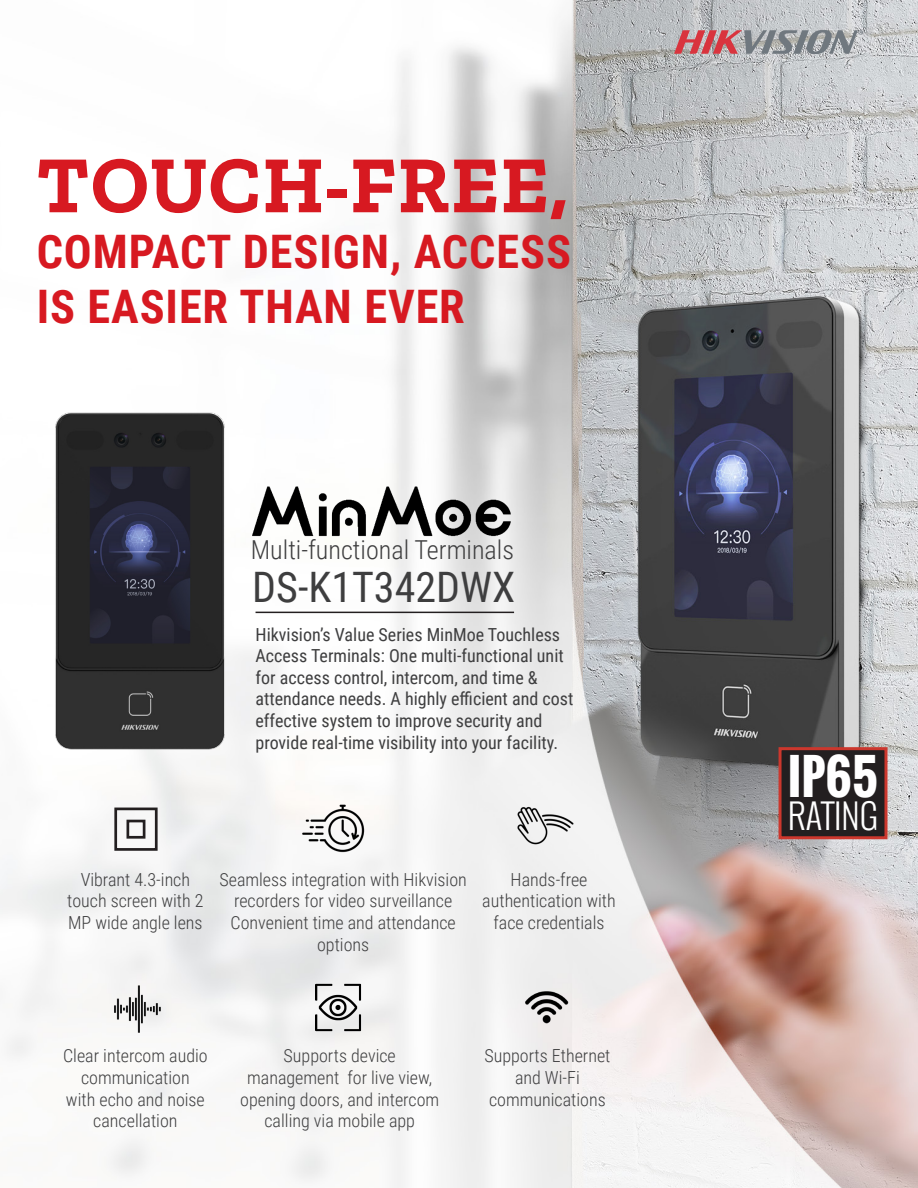
<style>
.page{position:relative;width:918px;height:1188px;background:#fff}
.page>*{position:absolute;margin:0;border:0;box-sizing:border-box;transform-origin:0 0}
.t1{font:700 81px "Zilla Slab";letter-spacing:.02em;color:#d71921}
.t2{font:700 47.25px "Oswald";color:#fff}
.t3{font:700 46.2px "Roboto Condensed";letter-spacing:.02em;color:#d71921}
.t4{font:42px "Roboto Condensed";color:#3e3e3f}
.t5{font:300 34.5px "Oswald";color:#fff}
.t6{font:300 26.1px "Roboto Condensed";color:#3e3e3f}
.t7{font:300 18px/21.6px "Roboto Condensed";color:#3e3e3f;text-align:center}
.t8{font:18px/21.6px "Roboto Condensed";color:#3e3e3f}
</style>
<div class="page">
<img style="left:0;top:0;width:918px;height:1188px">
<div style="left:780px;top:749px;width:106px;height:89px;background:#231f20"></div>
<div style="left:779px;top:747px;width:108px;height:92px;border:3px solid #cc372d"></div>
<img style="left:512px;top:801px;width:68px;height:48px">
<img style="left:522px;top:988px;width:50px;height:36px">
<img style="left:103px;top:981px;width:66px;height:54px">
<img style="left:301px;top:783px;width:70px;height:81px">
<img style="left:311px;top:980px;width:54px;height:55px">
<img style="left:27px;top:389px;width:225px;height:378px">
<div style="left:114px;top:808px;width:44px;height:43px;border:3px solid #231f20"></div>
<div style="left:127px;top:820px;width:18px;height:19px;border:3px solid #231f20"></div>
<img style="left:248px;top:466px;width:268px;height:82px">
<hr style="left:256px;top:612px;width:258px;height:1px;background:#231f20">
<svg style="left:674px;top:30px;width:189px;height:24px;background:#aa8f93"></svg>
<p class="t1" style="left:37px;top:139px;width:533px">TOUCH-FREE,</p>
<p class="t3" style="left:37px;top:219px;width:536px">COMPACT DESIGN, ACCESS</p>
<p class="t3" style="left:37px;top:274px;width:430px">IS EASIER THAN EVER</p>
<p class="t6" style="left:251px;top:531px;width:265px">Multi-functional Terminals</p>
<p class="t4" style="left:252px;top:557px;width:265px">DS-K1T342DWX</p>
<p class="t8" style="left:256px;top:623px;width:319px">Hikvision’s Value Series MinMoe Touchless Access Terminals: One multi-functional unit for access control, intercom, and time &amp; attendance needs. A highly efficient and cost effective system to improve security and provide real-time visibility into your facility.</p>
<p class="t7" style="left:67px;top:868px;width:138px">Vibrant 4.3-inch touch screen with 2<br>MP wide angle lens</p>
<p class="t7" style="left:219px;top:868px;width:249px">Seamless integration with Hikvision recorders for video surveillance</p>
<p class="t7" style="left:231px;top:911px;width:227px">Convenient time and attendance options</p>
<p class="t7" style="left:482px;top:868px;width:135px">Hands-free authentication with face credentials</p>
<p class="t7" style="left:63px;top:1045px;width:146px">Clear intercom audio communication<br>with echo and noise cancellation</p>
<p class="t7" style="left:484px;top:1045px;width:128px">Supports Ethernet and Wi-Fi communications</p>
<p class="t7" style="left:240px;top:1045px;width:201px">Supports device management for live view, opening doors, and intercom calling via mobile app</p>
<p class="t2" style="left:788px;top:742px;width:92px">IP65</p>
<p class="t5" style="left:788px;top:791px;width:92px">RATING</p>
</div>
